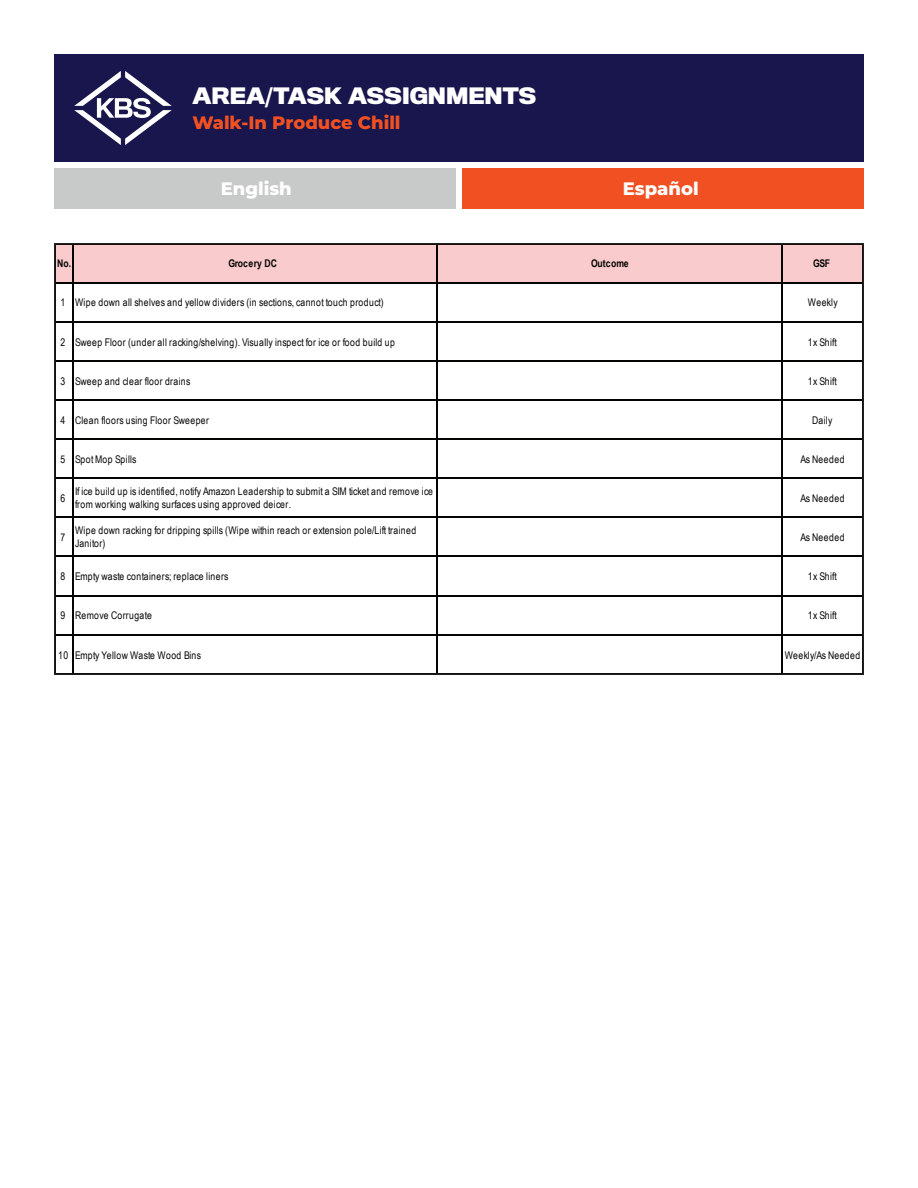
<style>
.page{position:relative;width:918px;height:1188px;background:#fff}
.page>*{position:absolute;margin:0;border:0;box-sizing:border-box;transform-origin:0 0}
.t1{font:700 21px "Titling Gothic FB";color:#fff}
.t2{font:800 18px "Montserrat";color:#f15122}
.t3{font:800 18px "Montserrat";color:#fff}
.t4{font:10.5px/13.8px "Arial Narrow";letter-spacing:.025em;color:#040503}
.t5{font:10.5px "Arial Narrow";letter-spacing:.045em;color:#040503}
.t6{font:700 10.5px "Arial Narrow";color:#040503}
</style>
<div class="page">
<div style="left:54px;top:169px;width:402px;height:40px;background:#c8c9c9"></div>
<div style="left:462px;top:169px;width:402px;height:40px;background:#f15122"></div>
<div style="left:54px;top:54px;width:810px;height:108px;background:#18164c"></div>
<svg style="left:74px;top:71px;width:98px;height:74px"></svg>
<div style="left:55px;top:243px;width:809px;height:40px;background:#facbcc"></div>
<hr style="left:72px;top:243px;width:1px;height:432px;background:#040503">
<hr style="left:437px;top:243px;width:1px;height:432px;background:#040503">
<hr style="left:782px;top:243px;width:1px;height:432px;background:#040503">
<hr style="left:55px;top:282px;width:809px;height:1px;background:#040503">
<hr style="left:55px;top:321px;width:809px;height:1px;background:#040503">
<hr style="left:55px;top:360px;width:809px;height:1px;background:#040503">
<hr style="left:55px;top:399px;width:809px;height:2px;background:#040503">
<hr style="left:55px;top:439px;width:809px;height:1px;background:#040503">
<hr style="left:55px;top:478px;width:809px;height:1px;background:#040503">
<hr style="left:55px;top:517px;width:809px;height:1px;background:#040503">
<hr style="left:55px;top:556px;width:809px;height:1px;background:#040503">
<hr style="left:55px;top:595px;width:809px;height:1px;background:#040503">
<hr style="left:55px;top:634px;width:809px;height:1px;background:#040503">
<div style="left:54px;top:243px;width:810px;height:432px;border:2px solid #231f20"></div>
<h1 class="t1" style="left:192px;top:83px;width:345px">AREA/TASK ASSIGNMENTS</h1>
<h2 class="t2" style="left:192px;top:109px;width:210px">Walk-In Produce Chill</h2>
<h2 class="t3" style="left:221px;top:175px;width:73px">English</h2>
<h2 class="t3" style="left:623px;top:175px;width:77px">Español</h2>
<p class="t6" style="left:57px;top:256px;width:16px">No.</p>
<p class="t6" style="left:228px;top:256px;width:50px">Grocery DC</p>
<p class="t6" style="left:591px;top:256px;width:39px">Outcome</p>
<p class="t6" style="left:813px;top:256px;width:18px">GSF</p>
<p class="t5" style="left:60px;top:295px;width:325px">1 Wipe down all shelves and yellow dividers (in sections, cannot touch product)</p>
<p class="t4" style="left:808px;top:295px;width:31px">Weekly</p>
<p class="t4" style="left:60px;top:335px;width:336px">2 Sweep Floor (under all racking/shelving). Visually inspect for ice or food build up</p>
<p class="t4" style="left:808px;top:335px;width:30px">1x Shift</p>
<p class="t5" style="left:60px;top:373px;width:132px">3 Sweep and clear floor drains</p>
<p class="t4" style="left:808px;top:374px;width:30px">1x Shift</p>
<p class="t5" style="left:60px;top:412px;width:150px">4 Clean floors using Floor Sweeper</p>
<p class="t4" style="left:812px;top:413px;width:22px">Daily</p>
<p class="t4" style="left:60px;top:452px;width:78px">5 Spot Mop Spills</p>
<p class="t5" style="left:801px;top:451px;width:45px">As Needed</p>
<p class="t4" style="left:60px;top:491px;width:6px">6</p>
<p class="t4" style="left:75px;top:484px;width:360px">If ice build up is identified, notify Amazon Leadership to submit a SIM ticket and remove ice from working walking surfaces using approved deicer.</p>
<p class="t5" style="left:801px;top:491px;width:45px">As Needed</p>
<p class="t4" style="left:60px;top:530px;width:6px">7</p>
<p class="t4" style="left:75px;top:523px;width:343px">Wipe down racking for dripping spills (Wipe within reach or extension pole/Lift trained<br>Janitor)</p>
<p class="t5" style="left:801px;top:530px;width:45px">As Needed</p>
<p class="t4" style="left:60px;top:569px;width:170px">8 Empty waste containers; replace liners</p>
<p class="t4" style="left:808px;top:569px;width:30px">1x Shift</p>
<p class="t4" style="left:60px;top:608px;width:93px">9 Remove Corrugate</p>
<p class="t4" style="left:808px;top:608px;width:30px">1x Shift</p>
<p class="t4" style="left:58px;top:648px;width:144px">10 Empty Yellow Waste Wood Bins</p>
<p class="t5" style="left:785px;top:647px;width:77px">Weekly/As Needed</p>
</div>
